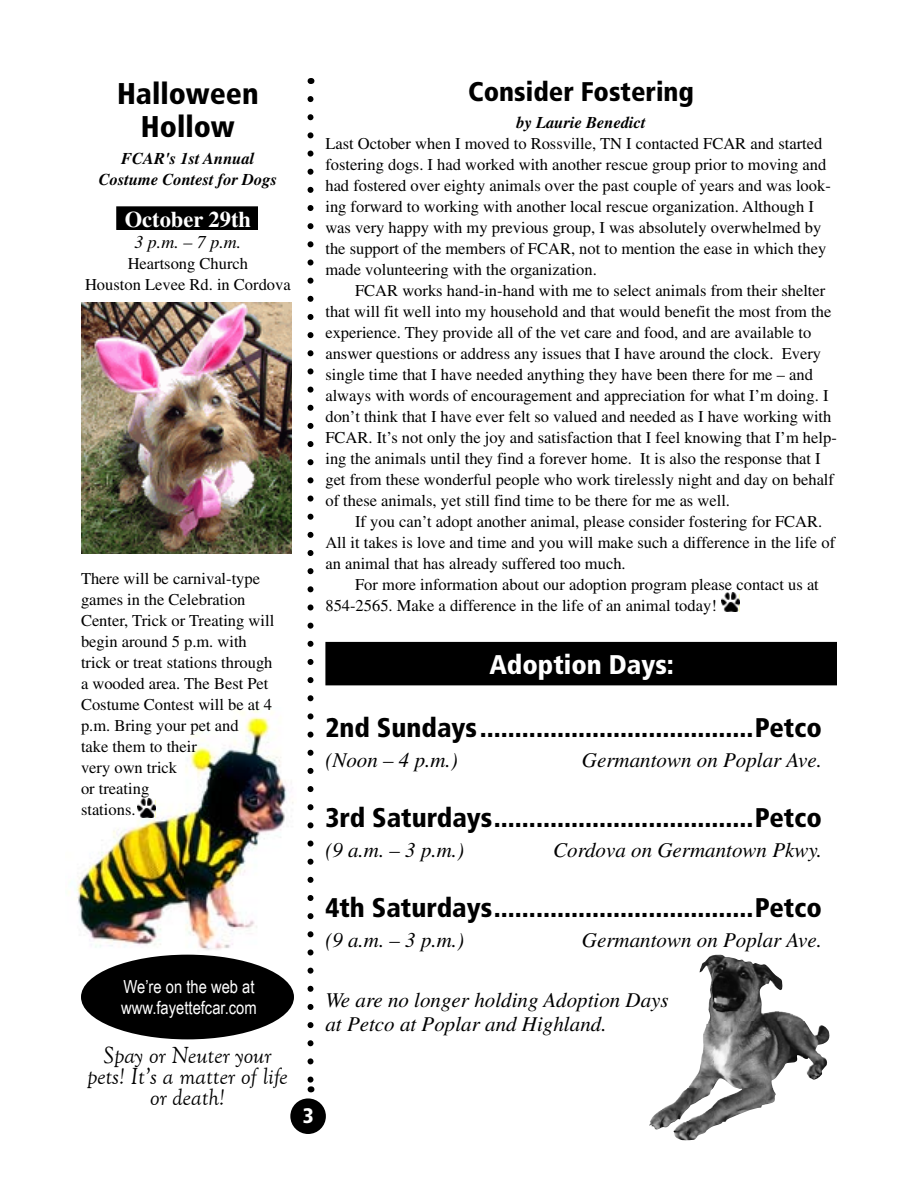
<style>
.page{position:relative;width:918px;height:1188px;background:#fff}
.page>*{position:absolute;margin:0;border:0;box-sizing:border-box;transform-origin:0 0}
.t1{font:900 condensed 30px/33px "Frutiger";color:#000;text-align:center}
.t2{font:900 condensed 27px "Frutiger";color:#000}
.t3{font:900 condensed 27px "Frutiger";color:#fff}
.t4{font:italic 24px/21px "Goudy Old Style T";color:#000;text-align:center}
.t5{font:700 22.5px "Times";color:#fff}
.t6{font:italic 21px/24px "Times";color:#000}
.t7{font:900 condensed 21px "Frutiger";color:#fff}
.t8{font:18px/21.6px "Arial Narrow";color:#fff}
.t9{font:italic 18px "Times";color:#000}
.t10{font:16.5px/21px "Times";color:#000}
.t11{font:italic 700 16.5px/21px "Times";color:#000;text-align:center}
</style>
<div class="page">
<div style="left:117px;top:207px;width:140px;height:22px;background:#000"></div>
<div style="left:116px;top:206px;width:142px;height:24px;border:2px solid #000"></div>
<img style="left:68px;top:710px;width:226px;height:252px">
<svg style="left:308px;top:81px;width:6px;height:1008px"></svg>
<svg style="left:308px;top:99px;width:6px;height:981px"></svg>
<div style="left:290px;top:1098px;width:36px;height:36px;background:#000;border-radius:50%"></div>
<img style="left:649px;top:955px;width:181px;height:186px">
<div style="left:81px;top:955px;width:213px;height:84px;background:#000;border-radius:50%"></div>
<img style="left:81px;top:303px;width:211px;height:251px">
<div style="left:326px;top:643px;width:510px;height:42px;background:#000"></div>
<div style="left:325px;top:642px;width:512px;height:43px;border:2px solid #000"></div>
<img style="left:721px;top:593px;width:19px;height:19px">
<img style="left:137px;top:799px;width:19px;height:19px">
<h1 class="t1" style="left:117px;top:77px;width:143px">Halloween<br>Hollow</h1>
<p class="t11" style="left:99px;top:147px;width:180px">FCAR's 1st Annual<br>Costume Contest for Dogs</p>
<h3 class="t5" style="left:125px;top:205px;width:128px">October 29th</h3>
<p class="t9" style="left:134px;top:232px;width:108px">3 p.m. – 7 p.m.</p>
<p class="t10" style="left:85px;top:252px;width:207px;text-align:center">Heartsong Church<br>Houston Levee Rd. in Cordova</p>
<p class="t10" style="left:81px;top:567px;width:195px">There will be carnival-type games in the Celebration<br>Center, Trick or Treating will begin around 5 p.m. with trick or treat stations through a wooded area. The Best Pet<br>Costume Contest will be at 4 p.m. Bring your pet and<br>take them to their<br>very own trick<br>or treating<br>stations.</p>
<p class="t8" style="left:121px;top:976px;width:137px">We’re on the web at www.fayettefcar.com</p>
<h3 class="t4" style="left:87px;top:1046px;width:202px">Spay or Neuter your pets! It’s a matter of life or death!</h3>
<h2 class="t2" style="left:468px;top:76px;width:227px">Consider Fostering</h2>
<p class="t11" style="left:517px;top:112px;width:131px">by Laurie Benedict</p>
<p class="t10" style="left:325px;top:133px;width:507px">Last October when I moved to Rossville, TN I contacted FCAR and started fostering dogs. I had worked with another rescue group prior to moving and had fostered over eighty animals over the past couple of years and was look&shy;ing forward to working with another local rescue organization. Although I was very happy with my previous group, I was absolutely overwhelmed by the support of the members of FCAR, not to mention the ease in which they made volunteering with the organization.</p>
<p class="t10" style="left:325px;top:280px;width:513px;text-indent:30px">FCAR works hand-in-hand with me to select animals from their shelter that will fit well into my household and that would benefit the most from the experience. They provide all of the vet care and food, and are available to answer questions or address any issues that I have around the clock. Every single time that I have needed anything they have been there for me – and always with words of encouragement and appreciation for what I’m doing. I don’t think that I have ever felt so valued and needed as I have working with FCAR. It’s not only the joy and satisfaction that I feel knowing that I’m help&shy;ing the animals until they find a forever home. It is also the response that I get from these wonderful people who work tirelessly night and day on behalf of these animals, yet still find time to be there for me as well.</p>
<p class="t10" style="left:325px;top:511px;width:511px;text-indent:30px">If you can’t adopt another animal, please consider fostering for FCAR.<br>All it takes is love and time and you will make such a difference in the life of an animal that has already suffered too much.</p>
<p class="t10" style="left:325px;top:574px;width:495px;text-indent:30px">For more information about our adoption program please contact us at<br>854-2565. Make a difference in the life of an animal today!</p>
<h2 class="t3" style="left:489px;top:649px;width:186px">Adoption Days:</h2>
<h2 class="t2" style="left:325px;top:712px;width:498px">2nd Sundays.......................................Petco</h2>
<p class="t6" style="left:325px;top:748px;width:134px">(Noon – 4 p.m.)</p>
<p class="t6" style="left:582px;top:748px;width:241px">Germantown on Poplar Ave.</p>
<h2 class="t2" style="left:325px;top:802px;width:498px">3rd Saturdays.....................................Petco</h2>
<p class="t6" style="left:325px;top:838px;width:140px">(9 a.m. – 3 p.m.)</p>
<p class="t6" style="left:553px;top:838px;width:270px">Cordova on Germantown Pkwy.</p>
<h2 class="t2" style="left:325px;top:892px;width:498px">4th Saturdays.....................................Petco</h2>
<p class="t6" style="left:325px;top:928px;width:140px">(9 a.m. – 3 p.m.)</p>
<p class="t6" style="left:582px;top:928px;width:241px">Germantown on Poplar Ave.</p>
<p class="t6" style="left:325px;top:988px;width:345px">We are no longer holding Adoption Days at Petco at Poplar and Highland.</p>
<p class="t7" style="left:303px;top:1103px;width:12px">3</p>
</div>
